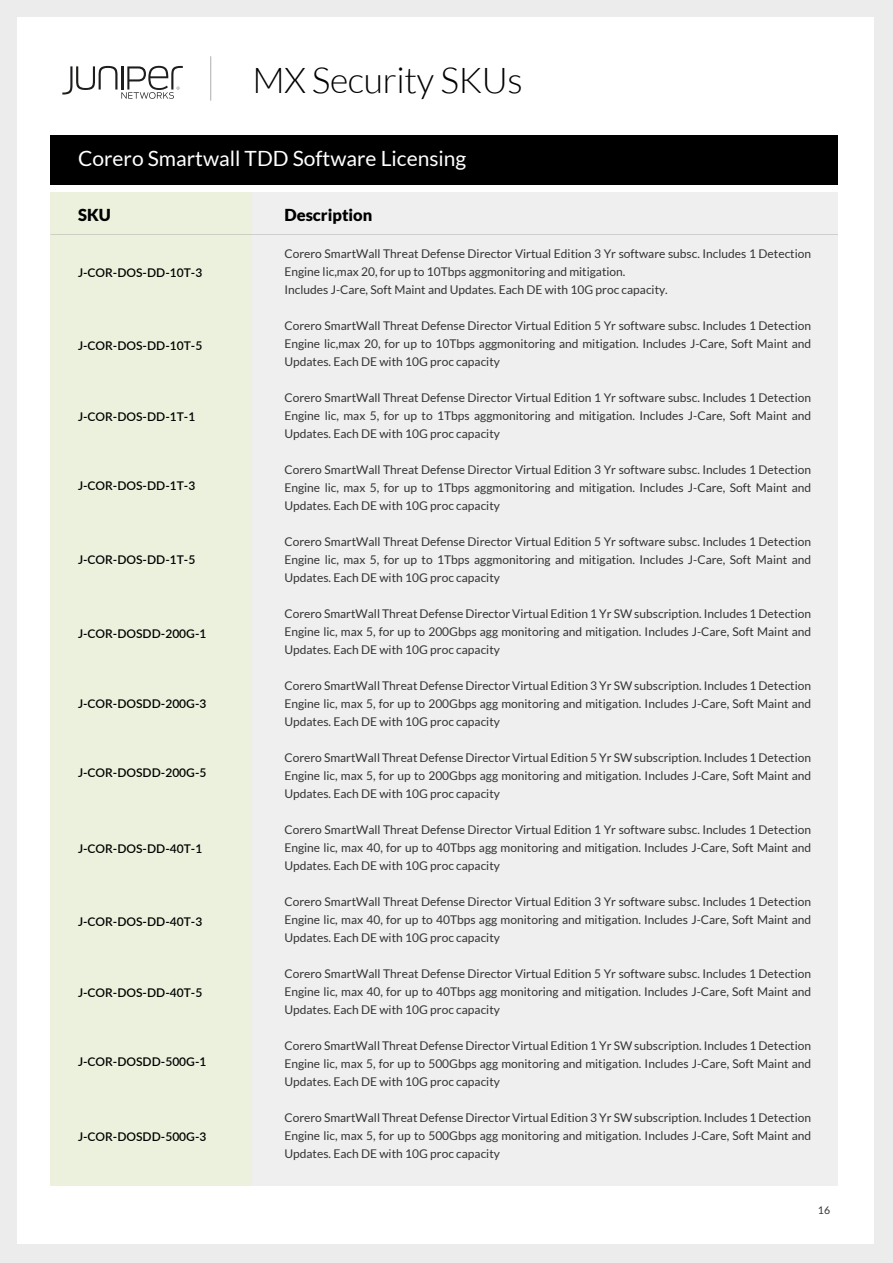
<style>
.page{position:relative;width:893px;height:1263px;background:#ececec}
.page>*{position:absolute;margin:0;border:0;box-sizing:border-box;transform-origin:0 0}
.t1{font:300 35.55px "Lato";letter-spacing:-.01em;color:#000}
.t2{font:21px "Lato";color:#fff}
.t3{font:900 16.5px "Lato";color:#000}
.t4{font:12px/18px "Lato";color:#333;text-align:justify}
.t5{font:600 12px "Lato";color:#000}
.t6{font:10.5px "Lato";color:#333}
</style>
<div class="page">
<div style="left:17px;top:17px;width:857px;height:1227px;background:#fff"></div>
<hr style="left:210px;top:56px;width:1px;height:45px;background:#adadad">
<svg style="left:62px;top:66px;width:121px;height:33px"></svg>
<div style="left:253px;top:193px;width:585px;height:993px;background:#efefef"></div>
<div style="left:50px;top:193px;width:202px;height:993px;background:#ebf1dc"></div>
<hr style="left:50px;top:234px;width:788px;height:1px;background:#989897">
<div style="left:50px;top:136px;width:788px;height:49px;background:#000"></div>
<h1 class="t1" style="left:252px;top:61px;width:272px">MX Security SKUs</h1>
<h2 class="t2" style="left:78px;top:147px;width:390px">Corero Smartwall TDD Software Licensing</h2>
<h3 class="t3" style="left:284px;top:205px;width:89px">Description</h3>
<p class="t4" style="left:284px;top:245px;width:528px;text-align:left">Corero SmartWall Threat Defense Director Virtual Edition 3 Yr software subsc. Includes 1 Detection<br>Engine lic,max 20, for up to 10Tbps aggmonitoring and mitigation.<br>Includes J-Care, Soft Maint and Updates. Each DE with 10G proc capacity.</p>
<p class="t4" style="left:284px;top:317px;width:528px">Corero SmartWall Threat Defense Director Virtual Edition 5 Yr software subsc. Includes 1 Detection Engine lic,max 20, for up to 10Tbps aggmonitoring and mitigation. Includes J-Care, Soft Maint and Updates. Each DE with 10G proc capacity</p>
<p class="t4" style="left:284px;top:389px;width:528px">Corero SmartWall Threat Defense Director Virtual Edition 1 Yr software subsc. Includes 1 Detection Engine lic, max 5, for up to 1Tbps aggmonitoring and mitigation. Includes J-Care, Soft Maint and Updates. Each DE with 10G proc capacity</p>
<p class="t4" style="left:284px;top:461px;width:528px">Corero SmartWall Threat Defense Director Virtual Edition 3 Yr software subsc. Includes 1 Detection Engine lic, max 5, for up to 1Tbps aggmonitoring and mitigation. Includes J-Care, Soft Maint and Updates. Each DE with 10G proc capacity</p>
<p class="t4" style="left:284px;top:533px;width:528px">Corero SmartWall Threat Defense Director Virtual Edition 5 Yr software subsc. Includes 1 Detection Engine lic, max 5, for up to 1Tbps aggmonitoring and mitigation. Includes J-Care, Soft Maint and Updates. Each DE with 10G proc capacity</p>
<p class="t4" style="left:284px;top:605px;width:528px">Corero SmartWall Threat Defense Director Virtual Edition 1 Yr SW subscription. Includes 1 Detection Engine lic, max 5, for up to 200Gbps agg monitoring and mitigation. Includes J-Care, Soft Maint and Updates. Each DE with 10G proc capacity</p>
<p class="t4" style="left:284px;top:677px;width:528px">Corero SmartWall Threat Defense Director Virtual Edition 3 Yr SW subscription. Includes 1 Detection Engine lic, max 5, for up to 200Gbps agg monitoring and mitigation. Includes J-Care, Soft Maint and Updates. Each DE with 10G proc capacity</p>
<p class="t4" style="left:284px;top:749px;width:528px">Corero SmartWall Threat Defense Director Virtual Edition 5 Yr SW subscription. Includes 1 Detection Engine lic, max 5, for up to 200Gbps agg monitoring and mitigation. Includes J-Care, Soft Maint and Updates. Each DE with 10G proc capacity</p>
<p class="t4" style="left:284px;top:821px;width:528px">Corero SmartWall Threat Defense Director Virtual Edition 1 Yr software subsc. Includes 1 Detection Engine lic, max 40, for up to 40Tbps agg monitoring and mitigation. Includes J-Care, Soft Maint and Updates. Each DE with 10G proc capacity</p>
<p class="t4" style="left:284px;top:893px;width:528px">Corero SmartWall Threat Defense Director Virtual Edition 3 Yr software subsc. Includes 1 Detection Engine lic, max 40, for up to 40Tbps agg monitoring and mitigation. Includes J-Care, Soft Maint and Updates. Each DE with 10G proc capacity</p>
<p class="t4" style="left:284px;top:965px;width:528px">Corero SmartWall Threat Defense Director Virtual Edition 5 Yr software subsc. Includes 1 Detection Engine lic, max 40, for up to 40Tbps agg monitoring and mitigation. Includes J-Care, Soft Maint and Updates. Each DE with 10G proc capacity</p>
<p class="t4" style="left:284px;top:1037px;width:528px">Corero SmartWall Threat Defense Director Virtual Edition 1 Yr SW subscription. Includes 1 Detection Engine lic, max 5, for up to 500Gbps agg monitoring and mitigation. Includes J-Care, Soft Maint and Updates. Each DE with 10G proc capacity</p>
<p class="t4" style="left:284px;top:1109px;width:528px">Corero SmartWall Threat Defense Director Virtual Edition 3 Yr SW subscription. Includes 1 Detection Engine lic, max 5, for up to 500Gbps agg monitoring and mitigation. Includes J-Care, Soft Maint and Updates. Each DE with 10G proc capacity</p>
<h3 class="t3" style="left:78px;top:205px;width:34px">SKU</h3>
<p class="t5" style="left:78px;top:264px;width:126px">J-COR-DOS-DD-10T-3</p>
<p class="t5" style="left:78px;top:337px;width:126px">J-COR-DOS-DD-10T-5</p>
<p class="t5" style="left:78px;top:408px;width:119px">J-COR-DOS-DD-1T-1</p>
<p class="t5" style="left:78px;top:477px;width:119px">J-COR-DOS-DD-1T-3</p>
<p class="t5" style="left:78px;top:551px;width:119px">J-COR-DOS-DD-1T-5</p>
<p class="t5" style="left:78px;top:624px;width:130px">J-COR-DOSDD-200G-1</p>
<p class="t5" style="left:78px;top:695px;width:130px">J-COR-DOSDD-200G-3</p>
<p class="t5" style="left:78px;top:764px;width:130px">J-COR-DOSDD-200G-5</p>
<p class="t5" style="left:78px;top:840px;width:126px">J-COR-DOS-DD-40T-1</p>
<p class="t5" style="left:78px;top:913px;width:126px">J-COR-DOS-DD-40T-3</p>
<p class="t5" style="left:78px;top:984px;width:126px">J-COR-DOS-DD-40T-5</p>
<p class="t5" style="left:78px;top:1053px;width:130px">J-COR-DOSDD-500G-1</p>
<p class="t5" style="left:78px;top:1128px;width:130px">J-COR-DOSDD-500G-3</p>
<p class="t6" style="left:818px;top:1205px;width:14px">16</p>
</div>
